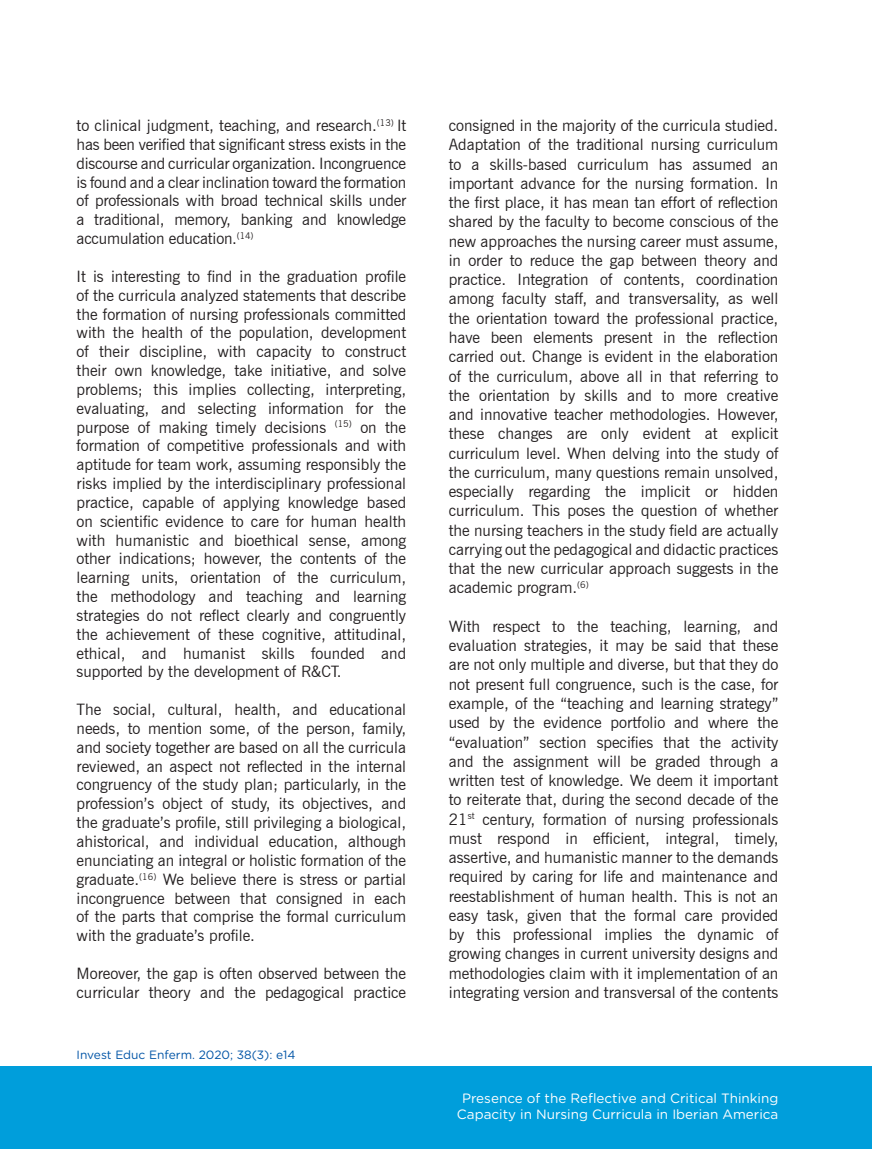
<style>
.page{position:relative;width:872px;height:1149px;background:#fff}
.page>*{position:absolute;margin:0;border:0;box-sizing:border-box;transform-origin:0 0}
.t1{font:15.75px/19.2px "News Gothic BT";color:#231f20;text-align:justify}
.t2{font:13.5px/16.2px "Gotham Rounded";color:#fff;text-align:center}
.t3{font:12px "Gotham Rounded";color:#0054a6}
</style>
<div class="page">
<div style="left:0;top:1065px;width:871px;height:83px;background:#009edb"></div>
<p class="t1" style="left:77px;top:116px;width:331px;line-height:18.8px">to clinical judgment, teaching, and research.<sup>(13)</sup> It has been verified that significant stress exists in the discourse and curricular organization. Incongruence is found and a clear inclination toward the formation of professionals with broad technical skills under a traditional, memory, banking and knowledge accumulation education.<sup>(14)</sup></p>
<p class="t1" style="left:77px;top:267px;width:331px;line-height:18.8px">It is interesting to find in the graduation profile of the curricula analyzed statements that describe the formation of nursing professionals committed with the health of the population, development of their discipline, with capacity to construct their own knowledge, take initiative, and solve problems; this implies collecting, interpreting, evaluating, and selecting information for the purpose of making timely decisions <sup>(15)</sup> on the formation of competitive professionals and with aptitude for team work, assuming responsibly the risks implied by the interdisciplinary professional practice, capable of applying knowledge based on scientific evidence to care for human health with humanistic and bioethical sense, among other indications; however, the contents of the learning units, orientation of the curriculum, the methodology and teaching and learning strategies do not reflect clearly and congruently the achievement of these cognitive, attitudinal, ethical, and humanist skills founded and supported by the development of R&amp;CT.</p>
<p class="t1" style="left:77px;top:699px;width:331px">The social, cultural, health, and educational needs, to mention some, of the person, family, and society together are based on all the curricula reviewed, an aspect not reflected in the internal congruency of the study plan; particularly, in the profession’s object of study, its objectives, and the graduate’s profile, still privileging a biological, ahistorical, and individual education, although enunciating an integral or holistic formation of the graduate.<sup>(16)</sup> We believe there is stress or partial incongruence between that consigned in each of the parts that comprise the formal curriculum with the graduate’s profile.</p>
<p class="t1" style="left:77px;top:963px;width:331px;line-height:18.8px">Moreover, the gap is often observed between the curricular theory and the pedagogical practice</p>
<p class="t3" style="left:77px;top:1046px;width:221px">Invest Educ Enferm. 2020; 38(3): e14</p>
<p class="t1" style="left:449px;top:116px;width:331px">consigned in the majority of the curricula studied.<br>Adaptation of the traditional nursing curriculum to a skills-based curriculum has assumed an important advance for the nursing formation. In the first place, it has mean tan effort of reflection shared by the faculty to become conscious of the new approaches the nursing career must assume, in order to reduce the gap between theory and practice. Integration of contents, coordination among faculty staff, and transversality, as well the orientation toward the professional practice, have been elements present in the reflection carried out. Change is evident in the elaboration of the curriculum, above all in that referring to the orientation by skills and to more creative and innovative teacher methodologies. However, these changes are only evident at explicit curriculum level. When delving into the study of the curriculum, many questions remain unsolved, especially regarding the implicit or hidden curriculum. This poses the question of whether the nursing teachers in the study field are actually carrying out the pedagogical and didactic practices that the new curricular approach suggests in the academic program.<sup>(6)</sup></p>
<p class="t1" style="left:449px;top:616px;width:331px">With respect to the teaching, learning, and evaluation strategies, it may be said that these are not only multiple and diverse, but that they do not present full congruence, such is the case, for example, of the “teaching and learning strategy” used by the evidence portfolio and where the “evaluation” section specifies that the activity and the assignment will be graded through a written test of knowledge. We deem it important to reiterate that, during the second decade of the 21<sup>st</sup> century, formation of nursing professionals must respond in efficient, integral, timely, assertive, and humanistic manner to the demands required by caring for life and maintenance and reestablishment of human health. This is not an easy task, given that the formal care provided by this professional implies the dynamic of growing changes in current university designs and methodologies claim with it implementation of an integrating version and transversal of the contents</p>
<p class="t2" style="left:457px;top:1089px;width:323px">Presence of the Reflective and Critical Thinking<br>Capacity in Nursing Curricula in Iberian America</p>
</div>
